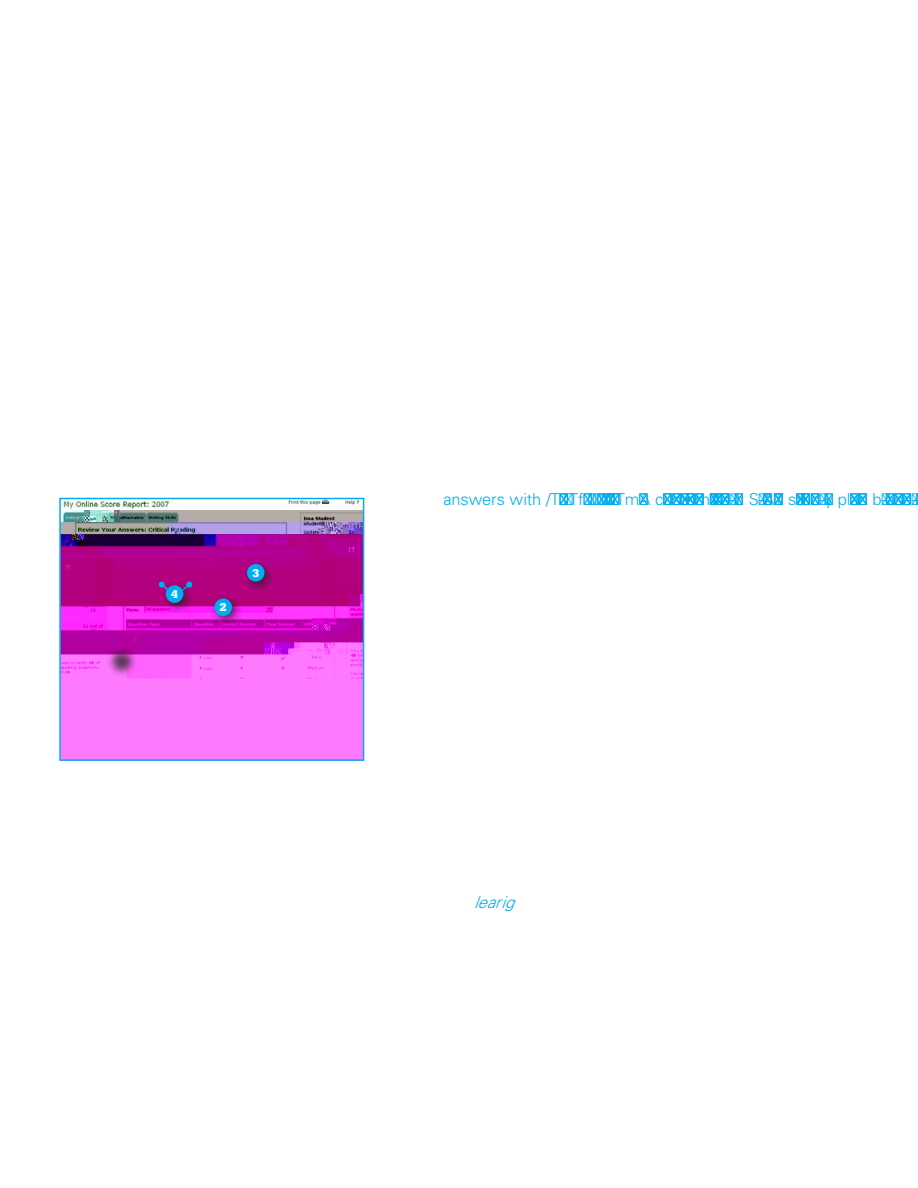
<style>
.page{position:relative;width:918px;height:1188px;background:#fff}
.page>*{position:absolute;margin:0;border:0;box-sizing:border-box;transform-origin:0 0}
.t1{font:300 16.5px "Univers LT Std";letter-spacing:-.005em;color:#00aeef}
.t2{font:italic 300 16.5px "Univers LT Std";color:#00aeef}
.t3{font:900 12px "Serifa Std";color:#fff}
</style>
<div class="page">
<img style="left:62px;top:501px;width:299px;height:257px">
<div style="left:59px;top:498px;width:305px;height:263px;border:2px solid #00aeef"></div>
<div style="left:161px;top:580px;width:47px;height:41px;background:#231f20;opacity:.75"></div>
<div style="left:166px;top:585px;width:17px;height:18px;background:#00aeef;border-radius:50%"></div>
<svg style="left:159px;top:582px;width:12px;height:11px"></svg>
<div style="left:209px;top:593px;width:48px;height:42px;background:#231f20;opacity:.75"></div>
<div style="left:214px;top:599px;width:18px;height:17px;background:#00aeef;border-radius:50%"></div>
<div style="left:242px;top:559px;width:48px;height:41px;background:#231f20;opacity:.75"></div>
<div style="left:247px;top:564px;width:18px;height:18px;background:#00aeef;border-radius:50%"></div>
<div style="left:105px;top:645px;width:48px;height:41px;background:#231f20;opacity:.75"></div>
<p class="t3" style="left:171px;top:587px;width:8px">4</p>
<p class="t3" style="left:220px;top:600px;width:8px">2</p>
<p class="t3" style="left:252px;top:566px;width:8px">3</p>
<p class="t1" style="left:443px;top:490px;width:478px">answers with /T1_21Tf 1001295264.786Tm [(A c)5(u)6(s)6(t)21(o)3(m)8(i)14(z)2(e)-1(d S)-12(A)56(T s)6(t)10(u)2(d)-9(y pl)1(a)7(n b)-4(a)6(s)7(e)-</p>
<p class="t2" style="left:474px;top:892px;width:49px">learig</p>
</div>
